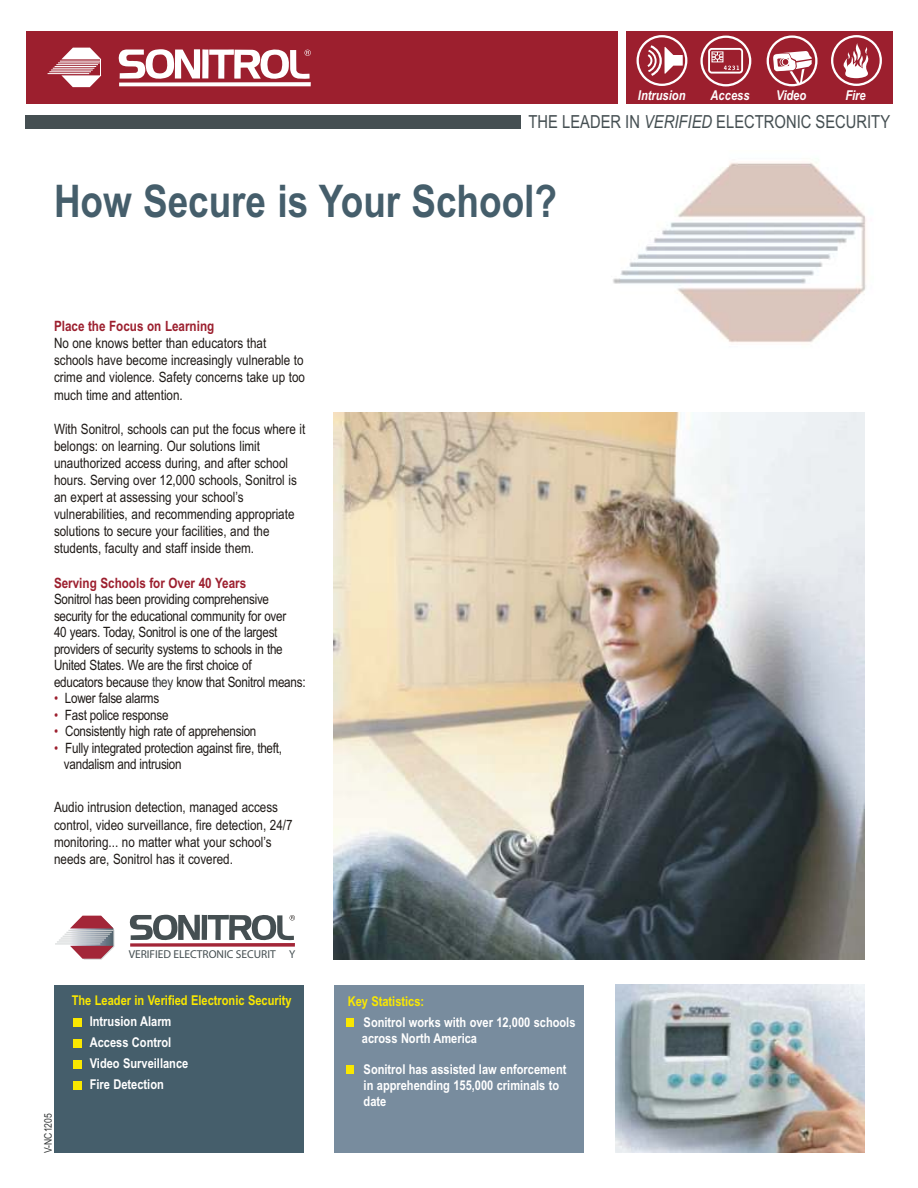
<style>
.page{position:relative;width:918px;height:1188px;background:#fff}
.page>*{position:absolute;margin:0;border:0;box-sizing:border-box;transform-origin:0 0}
.t1{font:700 45px "Arial Narrow";color:#455e6b}
.t2{font:18px "Arial Narrow";color:#454f52}
.t3{font:14.25px/17.1px "Arial Narrow";color:#1f1a17}
.t4{font:14.25px/16.5px "Arial Narrow";letter-spacing:-.02em;color:#1f1a17}
.t5{font:700 14.25px "Arial Narrow";color:#9c1f2e}
.t6{font:700 13.5px/21px "Arial Narrow";color:#fff}
.t7{font:700 13.5px "Arial Narrow";color:#fae800}
.t8{font:italic 700 13.5px "Arial Narrow";color:#fff}
.t9{font:11.4px "Myriad";color:#454f52}
.t10{font:10.5px "Arial Narrow";color:#333636}
.s1{font-style:italic}
.s2{color:#333636}
.s3{color:#9c1f2e}
</style>
<div class="page">
<div style="left:54px;top:985px;width:250px;height:168px;background:#455e6b"></div>
<div style="left:73px;top:1081px;width:8px;height:8px;background:#fae800"></div>
<div style="left:73px;top:1060px;width:8px;height:8px;background:#fae800"></div>
<div style="left:73px;top:1039px;width:8px;height:8px;background:#fae800"></div>
<div style="left:73px;top:1018px;width:8px;height:8px;background:#fae800"></div>
<img style="left:613px;top:162px;width:254px;height:181px">
<div style="left:334px;top:985px;width:250px;height:168px;background:#788c9e"></div>
<img style="left:615px;top:985px;width:250px;height:168px">
<div style="left:347px;top:1066px;width:7px;height:8px;background:#fae800"></div>
<div style="left:347px;top:1019px;width:7px;height:8px;background:#fae800"></div>
<img style="left:333px;top:412px;width:532px;height:548px">
<div style="left:202px;top:915px;width:5px;height:25px;background:#454f52"></div>
<svg style="left:129px;top:915px;width:71px;height:26px"></svg>
<svg style="left:208px;top:914px;width:87px;height:27px"></svg>
<hr style="left:55px;top:944px;width:45px;height:1px;background:#d1d4d4">
<hr style="left:57px;top:942px;width:45px;height:1px;background:#d1d4d4">
<hr style="left:59px;top:940px;width:45px;height:1px;background:#d1d4d4">
<hr style="left:61px;top:938px;width:45px;height:1px;background:#d1d4d4">
<hr style="left:63px;top:936px;width:45px;height:1px;background:#d1d4d4">
<hr style="left:65px;top:934px;width:45px;height:1px;background:#d1d4d4">
<hr style="left:66px;top:932px;width:46px;height:1px;background:#d1d4d4">
<hr style="left:68px;top:930px;width:46px;height:1px;background:#d1d4d4">
<svg style="left:70px;top:916px;width:44px;height:44px"></svg>
<svg style="left:130px;top:943px;width:165px;height:4px"></svg>
<div style="left:26px;top:31px;width:592px;height:72px;background:#9c1f2e"></div>
<div style="left:627px;top:31px;width:266px;height:72px;background:#9c1f2e"></div>
<div style="left:25px;top:115px;width:496px;height:13px;background:#454f52"></div>
<hr style="left:49px;top:71px;width:42px;height:1px;background:#fff">
<hr style="left:48px;top:73px;width:41px;height:1px;background:#fff">
<svg style="left:119px;top:82px;width:192px;height:4px"></svg>
<div style="left:202px;top:49px;width:7px;height:29px;background:#fff"></div>
<svg style="left:118px;top:49px;width:82px;height:30px"></svg>
<svg style="left:209px;top:49px;width:102px;height:30px"></svg>
<hr style="left:60px;top:61px;width:41px;height:1px;background:#fff">
<hr style="left:58px;top:63px;width:42px;height:1px;background:#fff">
<hr style="left:56px;top:64px;width:42px;height:1px;background:#fff">
<hr style="left:55px;top:66px;width:41px;height:1px;background:#fff">
<hr style="left:53px;top:68px;width:41px;height:1px;background:#fff">
<hr style="left:51px;top:70px;width:42px;height:1px;background:#fff">
<svg style="left:637px;top:35px;width:50px;height:51px"></svg>
<svg style="left:700px;top:36px;width:51px;height:50px"></svg>
<svg style="left:767px;top:35px;width:51px;height:52px"></svg>
<svg style="left:831px;top:35px;width:51px;height:51px"></svg>
<svg style="left:61px;top:48px;width:40px;height:39px"></svg>
<p class="t8" style="left:638px;top:90px;width:49px">Intrusion</p>
<p class="t8" style="left:711px;top:90px;width:40px">Access</p>
<p class="t8" style="left:776px;top:90px;width:32px">Video</p>
<p class="t8" style="left:845px;top:90px;width:22px">Fire</p>
<p class="t2" style="left:528px;top:115px;width:363px">THE LEADER IN <span class="s1">VERIFIED</span> ELECTRONIC SECURITY</p>
<h1 class="t1" style="left:54px;top:184px;width:505px">How Secure is Your School?</h1>
<p class="t5" style="left:54px;top:321px;width:162px">Place the Focus on Learning</p>
<p class="t3" style="left:54px;top:336px;width:252px">No one knows better than educators that schools have become increasingly vulnerable to crime and violence. Safety concerns take up too much time and attention.</p>
<p class="t3" style="left:54px;top:422px;width:253px">With Sonitrol, schools can put the focus where it belongs: on learning. Our solutions limit unauthorized access during, and after school hours. Serving over 12,000 schools, Sonitrol is an expert at assessing your school’s vulnerabilities, and recommending appropriate solutions to secure your facilities, and the students, faculty and staff inside them.</p>
<p class="t5" style="left:54px;top:577px;width:194px">Serving Schools for Over 40 Years</p>
<p class="t4" style="left:54px;top:592px;width:253px">Sonitrol has been providing comprehensive security for the educational community for over<br>40 years. Today, Sonitrol is one of the largest providers of security systems to schools in the United States. We are the first choice of<br>educators because <span class="s2">they</span> know that Sonitrol means:</p>
<p class="t4" style="left:54px;top:691px;width:107px"><span class="s3">•</span> Lower false alarms</p>
<p class="t4" style="left:54px;top:708px;width:116px"><span class="s3">•</span> Fast police response</p>
<p class="t4" style="left:54px;top:724px;width:204px"><span class="s3">•</span> Consistently high rate of apprehension</p>
<p class="t4" style="left:64px;top:741px;width:220px;text-indent:-10px"><span class="s3">•</span> Fully integrated protection against fire, theft, vandalism and intrusion</p>
<p class="t3" style="left:54px;top:800px;width:240px">Audio intrusion detection, managed access control, video surveillance, fire detection, 24/7 monitoring... no matter what your school’s needs are, Sonitrol has it covered.</p>
<p class="t10" style="left:44px;top:1153px;width:41px;rotate:-90deg">V-NC1205</p>
<p class="t9" style="left:129px;top:950px;width:168px">VERIFIED ELECTRONIC SECURIT Y</p>
<p class="t7" style="left:72px;top:996px;width:221px">The Leader in Verified Electronic Security</p>
<p class="t6" style="left:90px;top:1012px;width:100px">Intrusion Alarm<br>Access Control<br>Video Surveillance<br>Fire Detection</p>
<p class="t7" style="left:348px;top:996px;width:78px">Key Statistics:</p>
<p class="t6" style="left:362px;top:1015px;width:215px;line-height:16.2px">Sonitrol works with over 12,000 schools across North America</p>
<p class="t6" style="left:364px;top:1062px;width:204px;line-height:16.2px">Sonitrol has assisted law enforcement in apprehending 155,000 criminals to date</p>
</div>
